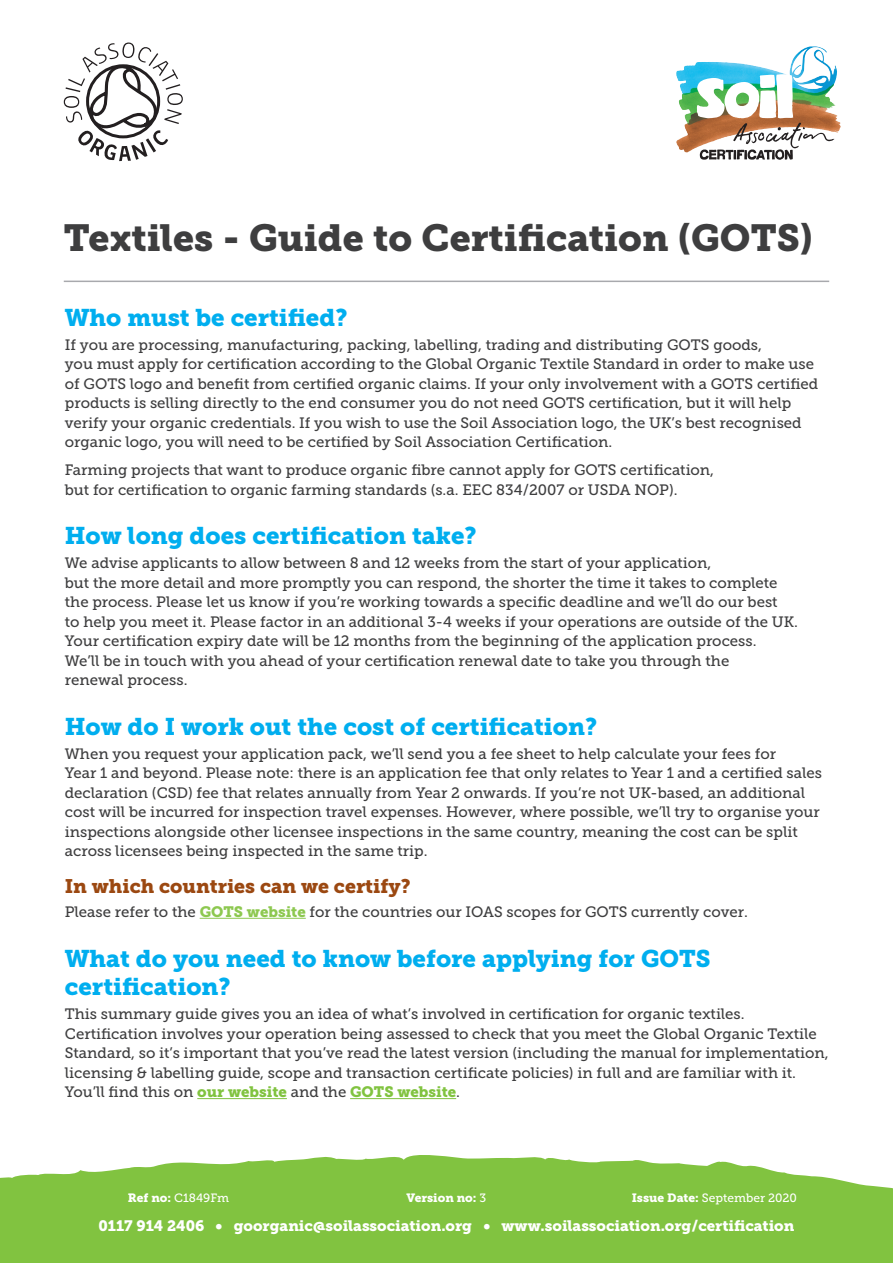
<style>
.page{position:relative;width:893px;height:1263px;background:#fff}
.page>*{position:absolute;margin:0;border:0;box-sizing:border-box;transform-origin:0 0}
.t1{font:37.5px "Museo Slab 900";color:#3e3e3f}
.t2{font:24px/28.8px "Museo Slab 900";color:#00aeef}
.t3{font:19.5px "Museo Slab 900";color:#9b4811}
.t4{font:15px/19.5px "Museo Slab 500";color:#3e3e3f}
.t5{font:15px "Museo Slab 900";color:#fff}
.t6{font:12px "Museo Slab 500";color:#fff}
.t7{font:12px "Museo Slab 900";color:#fff}
.s1{font-family:"Museo Slab 900";color:#8dc850}
.s2{font-family:"Museo Slab 900";color:#81c340}
.s3{font-family:"Museo Slab 900"}
.s4{font-family:"Museo Slab 500"}
</style>
<div class="page">
<svg style="left:64px;top:43px;width:119px;height:118px"></svg>
<img style="left:687px;top:46px;width:126px;height:30px">
<img style="left:696px;top:74px;width:138px;height:86px">
<hr style="left:64px;top:281px;width:765px;height:1px;background:#a8a9ad">
<svg style="left:0;top:1155px;width:893px;height:108px;background:#8cc852"></svg>
<hr style="left:200px;top:918px;width:106px;height:1px;background:#8dc850">
<hr style="left:197px;top:1098px;width:90px;height:1px;background:#81c340">
<hr style="left:350px;top:1098px;width:106px;height:1px;background:#81c340">
<h1 class="t1" style="left:64px;top:216px;width:751px">Textiles - Guide to Certification (GOTS)</h1>
<h2 class="t2" style="left:65px;top:303px;width:284px">Who must be certified?</h2>
<p class="t4" style="left:65px;top:335px;width:755px">If you are processing, manufacturing, packing, labelling, trading and distributing GOTS goods,<br>you must apply for certification according to the Global Organic Textile Standard in order to make use of GOTS logo and benefit from certified organic claims. If your only involvement with a GOTS certified products is selling directly to the end consumer you do not need GOTS certification, but it will help verify your organic credentials. If you wish to use the Soil Association logo, the UK’s best recognised organic logo, you will need to be certified by Soil Association Certification.</p>
<p class="t4" style="left:65px;top:460px;width:651px">Farming projects that want to produce organic fibre cannot apply for GOTS certification, but for certification to organic farming standards (s.a. EEC 834/2007 or USDA NOP).</p>
<h2 class="t2" style="left:65px;top:522px;width:413px">How long does certification take?</h2>
<p class="t4" style="left:65px;top:553px;width:735px">We advise applicants to allow between 8 and 12 weeks from the start of your application,<br>but the more detail and more promptly you can respond, the shorter the time it takes to complete the process. Please let us know if you’re working towards a specific deadline and we’ll do our best<br>to help you meet it. Please factor in an additional 3-4 weeks if your operations are outside of the UK.<br>Your certification expiry date will be 12 months from the beginning of the application process.<br>We’ll be in touch with you ahead of your certification renewal date to take you through the<br>renewal process.</p>
<h2 class="t2" style="left:65px;top:712px;width:534px">How do I work out the cost of certification?</h2>
<p class="t4" style="left:65px;top:744px;width:758px">When you request your application pack, we’ll send you a fee sheet to help calculate your fees for<br>Year 1 and beyond. Please note: there is an application fee that only relates to Year 1 and a certified sales declaration (CSD) fee that relates annually from Year 2 onwards. If you’re not UK-based, an additional cost will be incurred for inspection travel expenses. However, where possible, we’ll try to organise your inspections alongside other licensee inspections in the same country, meaning the cost can be split across licensees being inspected in the same trip.</p>
<h3 class="t3" style="left:65px;top:875px;width:347px">In which countries can we certify?</h3>
<p class="t4" style="left:65px;top:902px;width:684px">Please refer to the <span class="s1">GOTS website</span> for the countries our IOAS scopes for GOTS currently cover.</p>
<h2 class="t2" style="left:65px;top:944px;width:647px">What do you need to know before applying for GOTS certification?</h2>
<p class="t4" style="left:65px;top:1004px;width:765px">This summary guide gives you an idea of what’s involved in certification for organic textiles.<br>Certification involves your operation being assessed to check that you meet the Global Organic Textile Standard, so it’s important that you’ve read the latest version (including the manual for implementation, licensing &amp; labelling guide, scope and transaction certificate policies) in full and are familiar with it.<br>You’ll find this on <span class="s2">our website</span> and the <span class="s2">GOTS website</span>.</p>
<p class="t6" style="left:128px;top:1191px;width:103px"><span class="s3">Ref no:</span> C1849Fm</p>
<p class="t7" style="left:407px;top:1191px;width:81px">Version no: <span class="s4">3</span></p>
<p class="t6" style="left:632px;top:1191px;width:167px"><span class="s3">Issue Date:</span> September 2020</p>
<p class="t5" style="left:99px;top:1217px;width:697px">0117 914 2406 • goorganic@soilassociation.org • www.soilassociation.org/certification</p>
</div>
